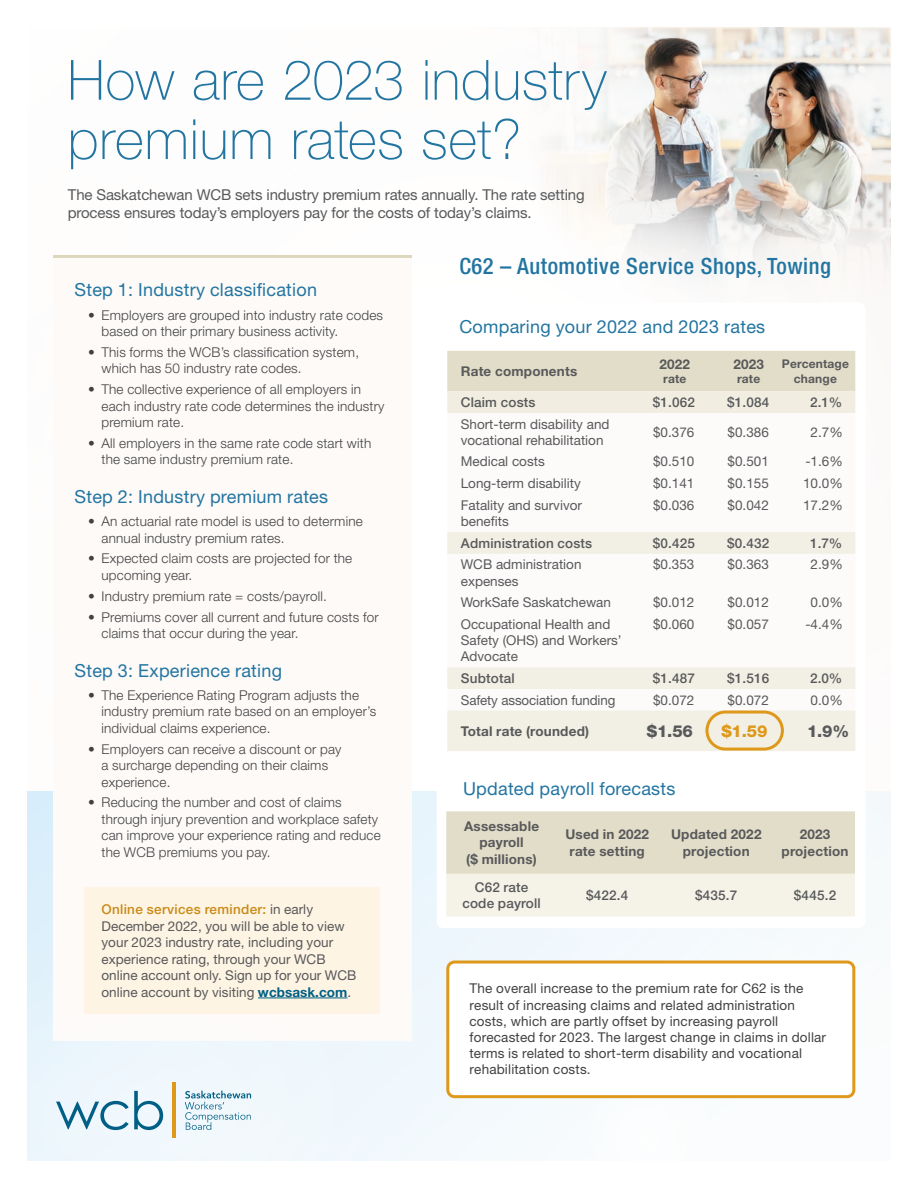
<style>
.page{position:relative;width:918px;height:1188px;background:#fff}
.page>*{position:absolute;margin:0;border:0;box-sizing:border-box;transform-origin:0 0}
.t1{font:100 55.5px/59.4px "Helvetica Neue LT Std";letter-spacing:.01em;color:#2375a1}
.t2{font:500 condensed 22.5px "Helvetica Neue LT Std";letter-spacing:.025em;color:#2375a1}
.Steps{font:18px "Helvetica Neue LT Std";letter-spacing:.015em;color:#2375a1}
.Rate___2022{font:800 16.5px "Helvetica Neue LT Std";color:#58595b}
.Rate___2023{font:800 16.5px "Helvetica Neue LT Std";color:#de981a}
.Rate{font:800 16.5px "Helvetica Neue LT Std";color:#58595b}
.t3{font:15px/18px "Helvetica Neue LT Std";letter-spacing:-.01em;color:#58595b}
.t4{font:300 13.5px/16.5px "Helvetica Neue LT Std";letter-spacing:.015em;color:#414142}
.Table_copy{font:13.5px/16.5px "Helvetica Neue LT Std";color:#58595b}
.Rate_code_explanatio{font:13.5px/16.2px "Helvetica Neue LT Std";letter-spacing:.015em;color:#414142}
.Table_title{font:700 13.5px/16.2px "Helvetica Neue LT Std";letter-spacing:.015em;color:#58595b;text-align:center}
.Table_title_2{font:500 13.5px/16.2px "Helvetica Neue LT Std";letter-spacing:.015em;color:#58595b;text-align:center}
.Table_title-2{font:500 13.5px "Helvetica Neue LT Std";color:#58595b}
.Table_title-3{font:700 12px/14.4px "Helvetica Neue LT Std";letter-spacing:.015em;color:#58595b;text-align:center}
.s1{font-weight:500;color:#c98a16}
.s2{font-weight:700;color:#005f85}
</style>
<div class="page">
<img style="left:549px;top:27px;width:342px;height:256px">
<svg style="left:27px;top:792px;width:864px;height:369px;fill:#f6fafd"></svg>
<div style="left:53px;top:258px;width:358px;height:783px;background:#fdfaf8"></div>
<hr style="left:53px;top:255px;width:358px;height:3px;background:#ddd7bd">
<svg style="left:565px;top:1098px;width:162px;height:63px"></svg>
<div style="left:0;top:884px;width:451px;height:304px;background:#fff;opacity:.5"></div>
<svg style="left:56px;top:1091px;width:107px;height:39px"></svg>
<svg style="left:185px;top:1091px;width:66px;height:39px"></svg>
<hr style="left:173px;top:1083px;width:3px;height:55px;background:#de981a">
<div style="left:84px;top:887px;width:296px;height:127px;background:#fef4e3"></div>
<hr style="left:258px;top:998px;width:90px;height:1px;background:#005f85">
<div style="left:437px;top:303px;width:429px;height:625px;background:#fff;border-radius:7px"></div>
<svg style="left:447px;top:351px;width:408px;height:62px;background:#e7e2d0"></svg>
<svg style="left:447px;top:532px;width:408px;height:219px"></svg>
<svg style="left:446px;top:811px;width:409px;height:105px;background:#e9e5d5"></svg>
<div style="left:448px;top:962px;width:406px;height:135px;background:#fff;border-radius:7px"></div>
<div style="left:446px;top:961px;width:409px;height:137px;border:3px solid #de981a;border-radius:7px"></div>
<div style="left:705px;top:711px;width:79px;height:40px;border:3px solid #de981a;border-radius:19px"></div>
<h1 class="t1" style="left:68px;top:50px;width:541px">How are 2023 industry premium rates set?</h1>
<p class="t3" style="left:68px;top:185px;width:518px">The Saskatchewan WCB sets industry premium rates annually. The rate setting process ensures today’s employers pay for the costs of today’s claims.</p>
<h3 class="Steps" style="left:75px;top:279px;width:244px">Step 1: Industry classification</h3>
<p class="t4" style="left:102px;top:306px;width:283px;text-indent:-14px">• Employers are grouped into industry rate codes based on their primary business activity.</p>
<p class="t4" style="left:102px;top:343px;width:259px;text-indent:-14px">• This forms the WCB’s classification system, which has 50 industry rate codes.</p>
<p class="t4" style="left:102px;top:381px;width:284px;text-indent:-14px">• The collective experience of all employers in each industry rate code determines the industry premium rate.</p>
<p class="t4" style="left:102px;top:435px;width:271px;text-indent:-14px">• All employers in the same rate code start with the same industry premium rate.</p>
<h3 class="Steps" style="left:75px;top:486px;width:255px">Step 2: Industry premium rates</h3>
<p class="t4" style="left:102px;top:513px;width:263px;text-indent:-14px">• An actuarial rate model is used to determine annual industry premium rates.</p>
<p class="t4" style="left:102px;top:550px;width:252px;text-indent:-14px">• Expected claim costs are projected for the upcoming year.</p>
<p class="t4" style="left:88px;top:587px;width:240px">• Industry premium rate = costs/payroll.</p>
<p class="t4" style="left:102px;top:608px;width:279px;text-indent:-14px">• Premiums cover all current and future costs for claims that occur during the year.</p>
<h3 class="Steps" style="left:75px;top:659px;width:209px">Step 3: Experience rating</h3>
<p class="t4" style="left:102px;top:686px;width:276px;text-indent:-14px">• The Experience Rating Program adjusts the industry premium rate based on an employer’s individual claims experience.</p>
<p class="t4" style="left:102px;top:740px;width:242px;text-indent:-14px">• Employers can receive a discount or pay a surcharge depending on their claims experience.</p>
<p class="t4" style="left:102px;top:794px;width:281px;text-indent:-14px">• Reducing the number and cost of claims through injury prevention and workplace safety can improve your experience rating and reduce the WCB premiums you pay.</p>
<p class="Table_copy" style="left:102px;top:901px;width:257px"><span class="s1">Online services reminder:</span> in early December 2022, you will be able to view your 2023 industry rate, including your experience rating, through your WCB online account only. Sign up for your WCB online account by visiting <span class="s2">wcbsask.com</span>.</p>
<p class="t2" style="left:459px;top:252px;width:373px">C62 – Automotive Service Shops, Towing</p>
<p class="Steps" style="left:459px;top:316px;width:307px">Comparing your 2022 and 2023 rates</p>
<p class="Table_title" style="left:461px;top:363px;width:118px">Rate components</p>
<p class="Table_title" style="left:660px;top:355px;width:32px">2022</p>
<p class="Table_title-3" style="left:663px;top:371px;width:25px">rate</p>
<p class="Table_title" style="left:733px;top:355px;width:32px">2023</p>
<p class="Table_title-3" style="left:737px;top:371px;width:25px">rate</p>
<p class="Table_title-3" style="left:782px;top:356px;width:69px">Percentage change</p>
<p class="Table_title_2" style="left:461px;top:394px;width:76px">Claim costs</p>
<p class="Table_title_2" style="left:653px;top:394px;width:44px">$1.062</p>
<p class="Table_title_2" style="left:727px;top:394px;width:44px">$1.084</p>
<p class="Table_title-2" style="left:810px;top:394px;width:34px">2.1%</p>
<p class="Table_copy" style="left:461px;top:416px;width:150px">Short-term disability and vocational rehabilitation</p>
<p class="Table_copy" style="left:653px;top:423px;width:43px">$0.376</p>
<p class="Table_copy" style="left:728px;top:423px;width:43px">$0.386</p>
<p class="Table_copy" style="left:811px;top:423px;width:34px">2.7%</p>
<p class="Table_copy" style="left:461px;top:453px;width:86px">Medical costs</p>
<p class="Table_copy" style="left:653px;top:453px;width:43px">$0.510</p>
<p class="Table_copy" style="left:728px;top:453px;width:43px">$0.501</p>
<p class="Table_copy" style="left:805px;top:453px;width:39px">-1.6%</p>
<p class="Table_copy" style="left:461px;top:475px;width:122px">Long-term disability</p>
<p class="Table_copy" style="left:653px;top:475px;width:43px">$0.141</p>
<p class="Table_copy" style="left:728px;top:475px;width:43px">$0.155</p>
<p class="Table_copy" style="left:803px;top:475px;width:41px">10.0%</p>
<p class="Table_copy" style="left:461px;top:497px;width:123px">Fatality and survivor benefits</p>
<p class="Table_copy" style="left:653px;top:497px;width:43px">$0.036</p>
<p class="Table_copy" style="left:728px;top:497px;width:43px">$0.042</p>
<p class="Table_copy" style="left:803px;top:497px;width:41px">17.2%</p>
<p class="Table_title_2" style="left:461px;top:535px;width:133px">Administration costs</p>
<p class="Table_title_2" style="left:653px;top:535px;width:44px">$0.425</p>
<p class="Table_title_2" style="left:727px;top:535px;width:44px">$0.432</p>
<p class="Table_title-2" style="left:810px;top:535px;width:34px">1.7%</p>
<p class="Table_copy" style="left:461px;top:556px;width:122px">WCB administration expenses</p>
<p class="Table_copy" style="left:653px;top:556px;width:43px">$0.353</p>
<p class="Table_copy" style="left:728px;top:556px;width:43px">$0.363</p>
<p class="Table_copy" style="left:811px;top:556px;width:34px">2.9%</p>
<p class="Table_copy" style="left:461px;top:594px;width:152px">WorkSafe Saskatchewan</p>
<p class="Table_copy" style="left:653px;top:594px;width:43px">$0.012</p>
<p class="Table_copy" style="left:728px;top:594px;width:43px">$0.012</p>
<p class="Table_copy" style="left:811px;top:594px;width:34px">0.0%</p>
<p class="Table_copy" style="left:461px;top:616px;width:162px">Occupational Health and<br>Safety (OHS) and Workers’<br>Advocate</p>
<p class="Table_copy" style="left:653px;top:616px;width:43px">$0.060</p>
<p class="Table_copy" style="left:728px;top:616px;width:43px">$0.057</p>
<p class="Table_copy" style="left:805px;top:616px;width:39px">-4.4%</p>
<p class="Table_title_2" style="left:461px;top:670px;width:55px">Subtotal</p>
<p class="Table_title_2" style="left:653px;top:670px;width:44px">$1.487</p>
<p class="Table_title_2" style="left:727px;top:670px;width:44px">$1.516</p>
<p class="Table_title-2" style="left:810px;top:670px;width:34px">2.0%</p>
<p class="Table_copy" style="left:461px;top:691px;width:156px">Safety association funding</p>
<p class="Table_copy" style="left:653px;top:691px;width:43px">$0.072</p>
<p class="Table_copy" style="left:728px;top:691px;width:43px">$0.072</p>
<p class="Table_copy" style="left:811px;top:691px;width:34px">0.0%</p>
<p class="Table_title" style="left:461px;top:722px;width:130px">Total rate (rounded)</p>
<p class="Rate___2022" style="left:647px;top:721px;width:48px">$1.56</p>
<p class="Rate___2023" style="left:721px;top:721px;width:48px">$1.59</p>
<p class="Rate" style="left:807px;top:721px;width:44px">1.9%</p>
<p class="Steps" style="left:463px;top:778px;width:214px">Updated payroll forecasts</p>
<p class="Table_title" style="left:464px;top:818px;width:76px">Assessable payroll<br>($ millions)</p>
<p class="Table_title" style="left:565px;top:826px;width:85px">Used in 2022 rate setting</p>
<p class="Table_title" style="left:671px;top:826px;width:92px">Updated 2022 projection</p>
<p class="Table_title" style="left:782px;top:826px;width:68px">2023 projection</p>
<p class="Table_title_2" style="left:462px;top:879px;width:80px">C62 rate code payroll</p>
<p class="Table_title_2" style="left:586px;top:887px;width:44px">$422.4</p>
<p class="Table_title_2" style="left:695px;top:887px;width:44px">$435.7</p>
<p class="Table_title_2" style="left:794px;top:887px;width:44px">$445.2</p>
<p class="Rate_code_explanatio" style="left:470px;top:980px;width:358px">The overall increase to the premium rate for C62 is the result of increasing claims and related administration costs, which are partly offset by increasing payroll forecasted for 2023. The largest change in claims in dollar terms is related to short-term disability and vocational rehabilitation costs.</p>
</div>
